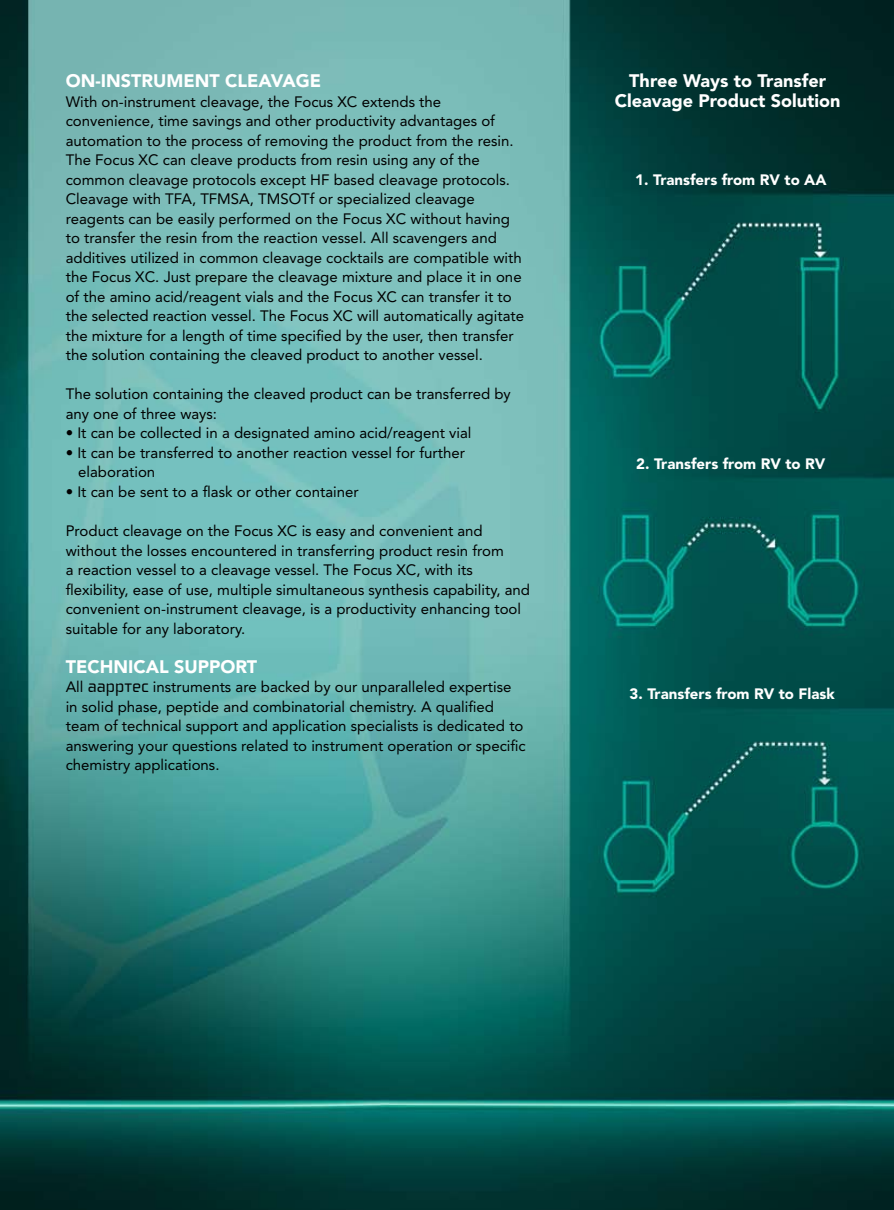
<style>
.page{position:relative;width:894px;height:1210px;background:#fff}
.page>*{position:absolute;margin:0;border:0;box-sizing:border-box;transform-origin:0 0}
.t1{font:900 18px/19.5px "Avenir";color:#fff;text-align:center}
.t2{font:15px/19.5px "Avenir";color:#000}
.t3{font:900 15px "Avenir";color:#fff}
.s1{font-family:"Cholla Unicase Ligatures";font-size:18px}
</style>
<div class="page">
<img style="left:0;top:0;width:893px;height:1210px">
<p class="t1" style="left:614px;top:71px;width:227px">Three Ways to Transfer<br>Cleavage Product Solution</p>
<p class="t1" style="left:66px;top:71px;width:257px">ON-INSTRUMENT CLEAVAGE</p>
<p class="t2" style="left:66px;top:92px;width:459px">With on-instrument cleavage, the Focus XC extends the convenience, time savings and other productivity advantages of automation to the process of removing the product from the resin.<br>The Focus XC can cleave products from resin using any of the common cleavage protocols except HF based cleavage protocols.<br>Cleavage with TFA, TFMSA, TMSOTf or specialized cleavage reagents can be easily performed on the Focus XC without having to transfer the resin from the reaction vessel. All scavengers and additives utilized in common cleavage cocktails are compatible with the Focus XC. Just prepare the cleavage mixture and place it in one of the amino acid/reagent vials and the Focus XC can transfer it to the selected reaction vessel. The Focus XC will automatically agitate the mixture for a length of time specified by the user, then transfer the solution containing the cleaved product to another vessel.</p>
<p class="t2" style="left:66px;top:384px;width:446px">The solution containing the cleaved product can be transferred by any one of three ways:</p>
<p class="t2" style="left:66px;top:423px;width:407px">• It can be collected in a designated amino acid/reagent vial</p>
<p class="t2" style="left:78px;top:443px;width:388px;text-indent:-13px">• It can be transferred to another reaction vessel for further elaboration</p>
<p class="t2" style="left:66px;top:482px;width:294px">• It can be sent to a flask or other container</p>
<p class="t2" style="left:66px;top:521px;width:466px">Product cleavage on the Focus XC is easy and convenient and without the losses encountered in transferring product resin from<br>a reaction vessel to a cleavage vessel. The Focus XC, with its flexibility, ease of use, multiple simultaneous synthesis capability, and convenient on-instrument cleavage, is a productivity enhancing tool suitable for any laboratory.</p>
<p class="t1" style="left:66px;top:656px;width:193px">TECHNICAL SUPPORT</p>
<p class="t2" style="left:66px;top:677px;width:461px">All <span class="s1">aapptec</span> instruments are backed by our unparalleled expertise in solid phase, peptide and combinatorial chemistry. A qualified team of technical support and application specialists is dedicated to answering your questions related to instrument operation or specific chemistry applications.</p>
<p class="t3" style="left:629px;top:685px;width:206px">3. Transfers from RV to Flask</p>
<p class="t3" style="left:635px;top:171px;width:193px">1. Transfers from RV to AA</p>
<p class="t3" style="left:636px;top:455px;width:191px">2. Transfers from RV to RV</p>
</div>
